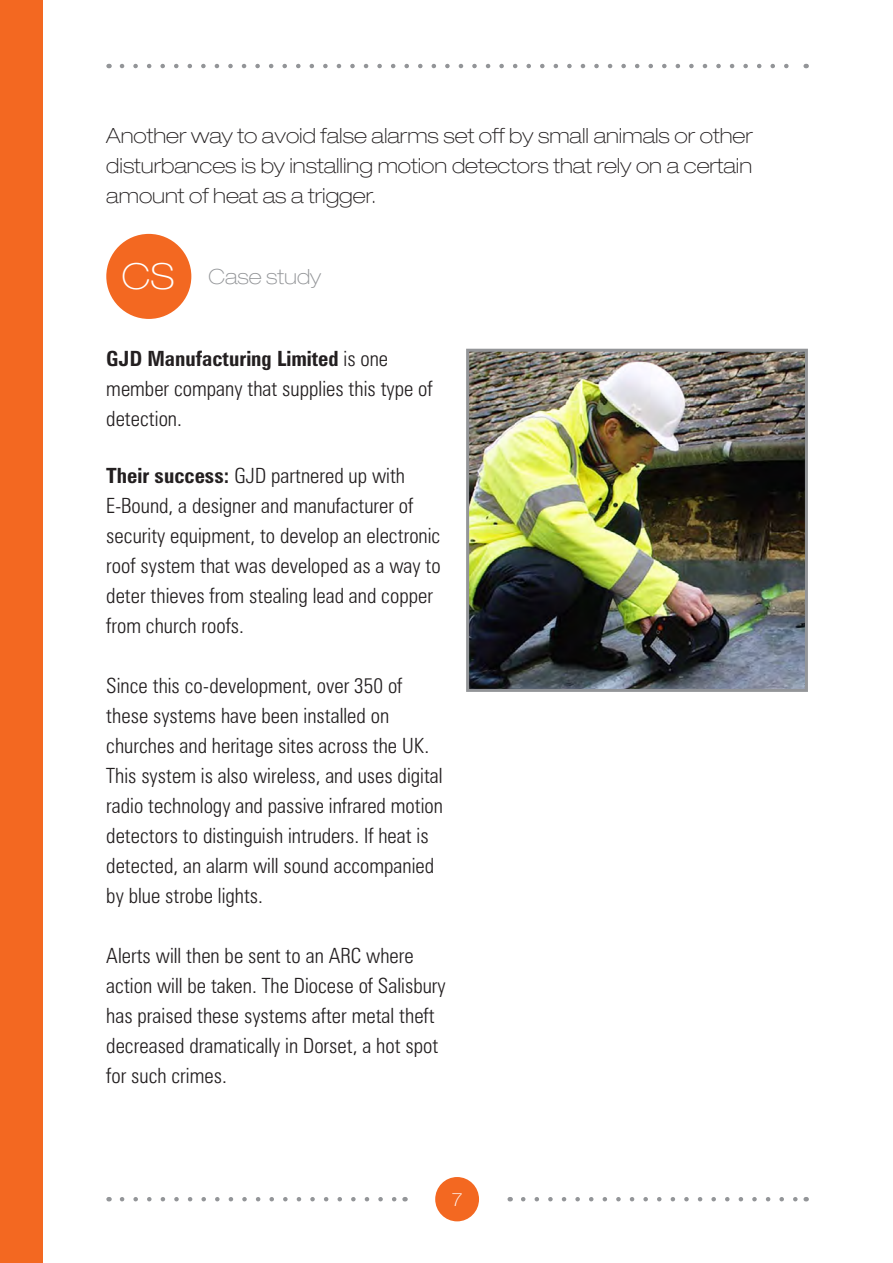
<style>
.page{position:relative;width:893px;height:1263px;background:#fff}
.page>*{position:absolute;margin:0;border:0;box-sizing:border-box;transform-origin:0 0}
.intro_paragraph{font:100 expanded 36px "Helvetica Neue LT Std";color:#fff}
.body_copy{font:300 condensed 21px/30px "Zurich BT";color:#231f20}
.intro_paragraph-2{font:100 expanded 21px/30px "Helvetica Neue LT Std";color:#231f20;text-align:justify}
.intro_paragraph-3{font:100 expanded 21px "Helvetica Neue LT Std";color:#939598}
.t1{font:100 expanded 18px "Helvetica Neue LT Std";color:#fff}
.s1{font-weight:700}
</style>
<div class="page">
<div style="left:435px;top:1177px;width:44px;height:44px;background:#f36821;border-radius:50%"></div>
<svg style="left:122px;top:1197px;width:275px;height:4px"></svg>
<div style="left:0;top:0;width:43px;height:1263px;background:#f36821"></div>
<svg style="left:523px;top:1197px;width:275px;height:4px"></svg>
<svg style="left:122px;top:64px;width:667px;height:4px"></svg>
<div style="left:106px;top:234px;width:85px;height:85px;background:#f36821;border-radius:50%"></div>
<img style="left:470px;top:353px;width:334px;height:335px">
<div style="left:466px;top:349px;width:342px;height:343px;border:3px solid #939598"></div>
<p class="intro_paragraph-2" style="left:106px;top:120px;width:648px">Another way to avoid false alarms set off by small animals or other disturbances is by installing motion detectors that rely on a certain amount of heat as a trigger.</p>
<p class="intro_paragraph" style="left:122px;top:255px;width:54px">CS</p>
<p class="intro_paragraph-3" style="left:208px;top:264px;width:114px">Case study</p>
<p class="body_copy" style="left:106px;top:343px;width:328px"><span class="s1">GJD Manufacturing Limited</span> is one member company that supplies this type of detection.</p>
<p class="body_copy" style="left:106px;top:460px;width:336px"><span class="s1">Their success:</span> GJD partnered up with E-Bound, a designer and manufacturer of security equipment, to develop an electronic roof system that was developed as a way to deter thieves from stealing lead and copper from church roofs.</p>
<p class="body_copy" style="left:106px;top:670px;width:338px">Since this co-development, over 350 of these systems have been installed on churches and heritage sites across the UK.<br>This system is also wireless, and uses digital radio technology and passive infrared motion detectors to distinguish intruders. If heat is detected, an alarm will sound accompanied by blue strobe lights.</p>
<p class="body_copy" style="left:106px;top:940px;width:341px">Alerts will then be sent to an ARC where action will be taken. The Diocese of Salisbury has praised these systems after metal theft decreased dramatically in Dorset, a hot spot for such crimes.</p>
<p class="t1" style="left:452px;top:1188px;width:12px">7</p>
</div>
